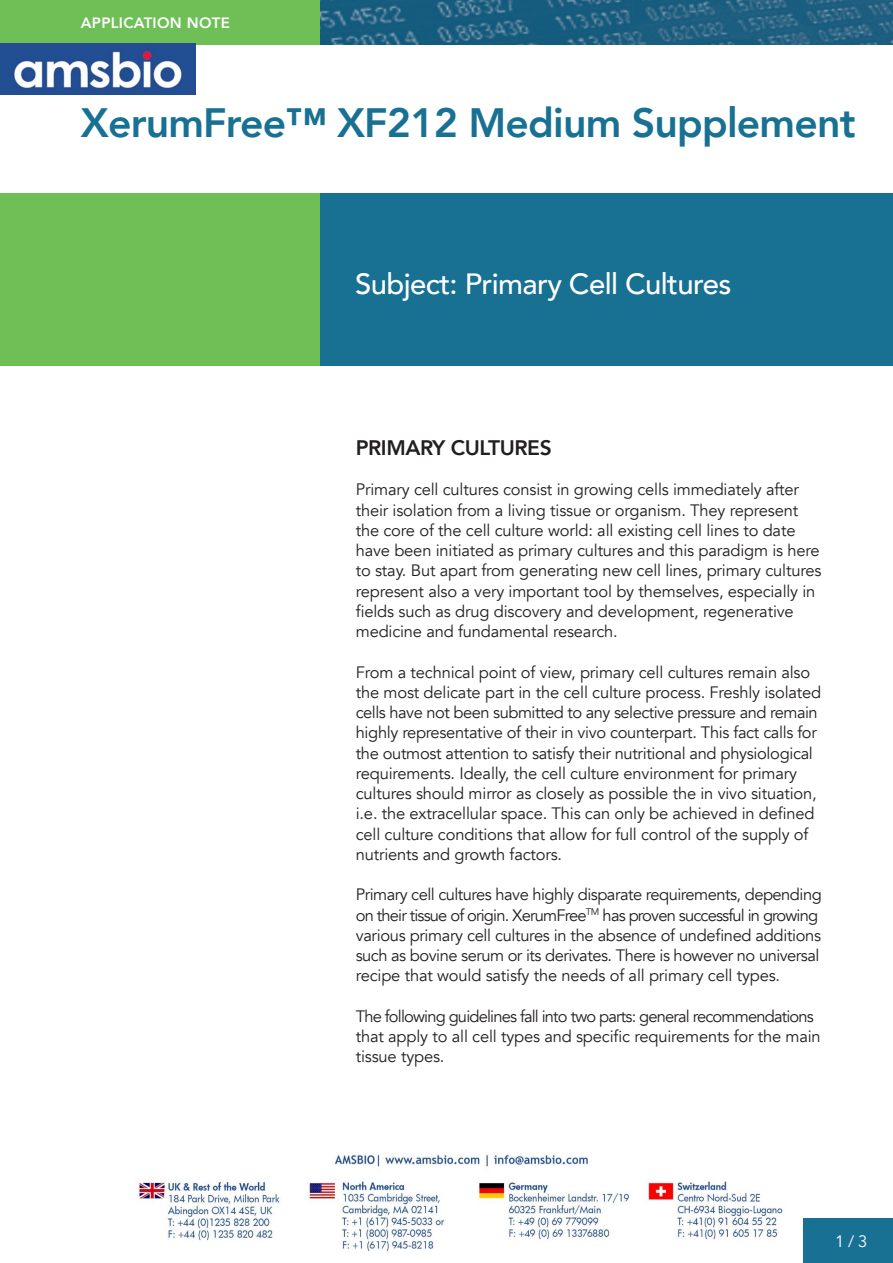
<style>
.page{position:relative;width:893px;height:1263px;background:#fff}
.page>*{position:absolute;margin:0;border:0;box-sizing:border-box;transform-origin:0 0}
.t1{font:800 40.95px "Avenir";letter-spacing:-.02em;color:#187193}
.t2{font:500 29.25px "Avenir";letter-spacing:-.02em;color:#fff}
.t3{font:800 21px "Avenir";letter-spacing:-.02em;color:#231f20}
.t4{font:16.5px/20.2px "Avenir";letter-spacing:-.01em;color:#231f20}
.t5{font:16.5px/20.2px "Avenir";letter-spacing:-.03em;color:#231f20}
.t6{font:16.5px/20.2px "Avenir";letter-spacing:-.04em;color:#231f20}
.t7{font:16.5px "Avenir";color:#fff}
.t8{font:800 15px "Avenir";letter-spacing:.02em;color:#fff}
</style>
<div class="page">
<div style="left:0;top:193px;width:321px;height:172px;background:#6ebf56"></div>
<div style="left:321px;top:193px;width:572px;height:172px;background:#187193"></div>
<div style="left:0;top:0;width:321px;height:45px;background:#6ebf56"></div>
<svg style="left:321px;top:0;width:572px;height:45px;background:#226282"></svg>
<div style="left:804px;top:1218px;width:89px;height:45px;background:#187193"></div>
<img style="left:0;top:43px;width:195px;height:52px">
<img style="left:137px;top:1152px;width:646px;height:100px">
<p class="t8" style="left:81px;top:9px;width:151px">APPLICATION NOTE</p>
<h1 class="t1" style="left:81px;top:86px;width:776px">XerumFree™ XF212 Medium Supplement</h1>
<h2 class="t2" style="left:355px;top:258px;width:378px">Subject: Primary Cell Cultures</h2>
<p class="t3" style="left:356px;top:428px;width:197px">PRIMARY CULTURES</p>
<p class="t4" style="left:356px;top:480px;width:467px">Primary cell cultures consist in growing cells immediately after their isolation from a living tissue or organism. They represent the core of the cell culture world: all existing cell lines to date have been initiated as primary cultures and this paradigm is here to stay. But apart from generating new cell lines, primary cultures represent also a very important tool by themselves, especially in fields such as drug discovery and development, regenerative medicine and fundamental research.</p>
<p class="t4" style="left:356px;top:662px;width:467px">From a technical point of view, primary cell cultures remain also the most delicate part in the cell culture process. Freshly isolated cells have not been submitted to any selective pressure and remain highly representative of their in vivo counterpart. This fact calls for the outmost attention to satisfy their nutritional and physiological requirements. Ideally, the cell culture environment for primary cultures should mirror as closely as possible the in vivo situation, i.e. the extracellular space. This can only be achieved in defined cell culture conditions that allow for full control of the supply of nutrients and growth factors.</p>
<p class="t5" style="left:356px;top:885px;width:467px">Primary cell cultures have highly disparate requirements, depending on their tissue of origin. XerumFree<sup>TM</sup> has proven successful in growing various primary cell cultures in the absence of undefined additions such as bovine serum or its derivates. There is however no universal recipe that would satisfy the needs of all primary cell types.</p>
<p class="t6" style="left:356px;top:1006px;width:466px">The following guidelines fall into two parts: general recommendations that apply to all cell types and specific requirements for the main tissue types.</p>
<p class="t7" style="left:835px;top:1231px;width:34px">1 / 3</p>
</div>
